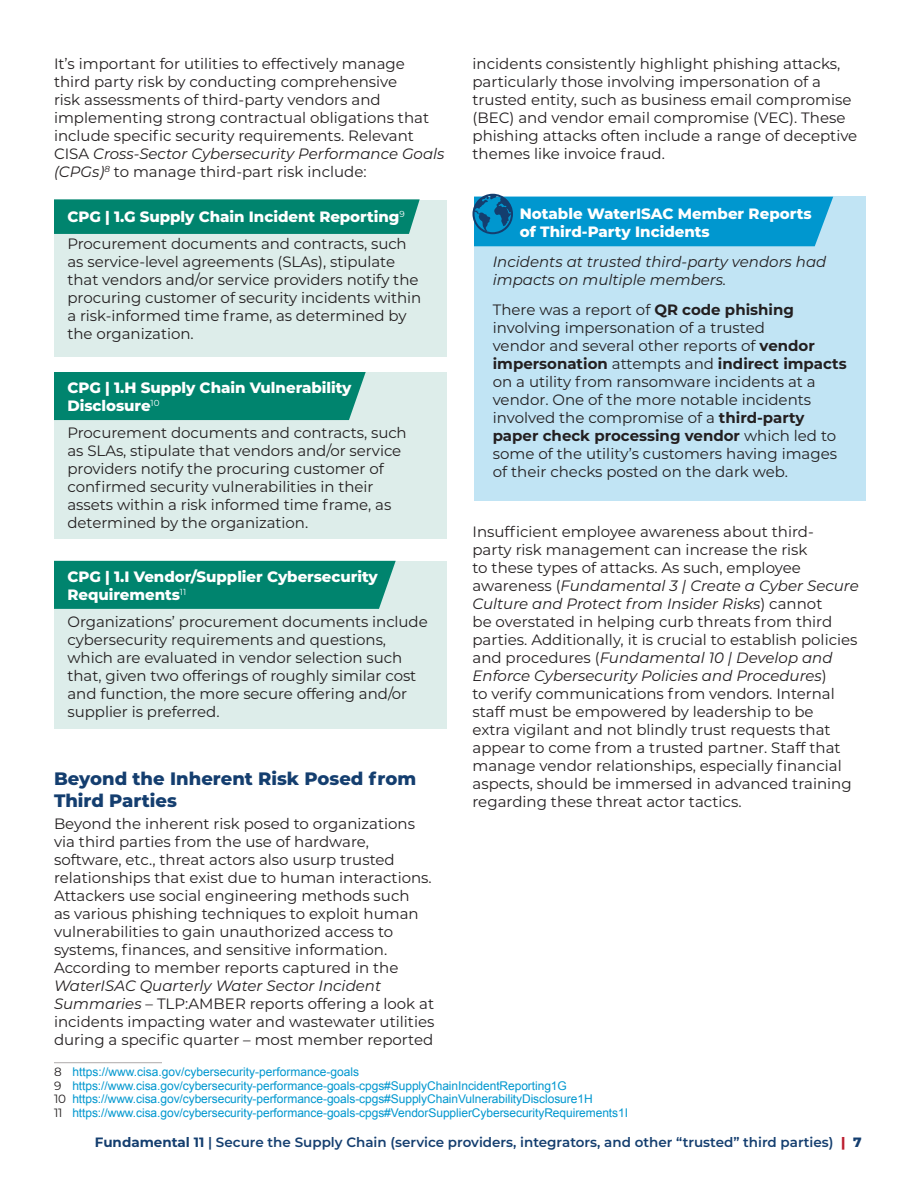
<style>
.page{position:relative;width:918px;height:1188px;background:#fff}
.page>*{position:absolute;margin:0;border:0;box-sizing:border-box;transform-origin:0 0}
.Subhead_Blue{font:800 18px/21.6px "Montserrat";color:#143e6f}
.Body_Text{font:15px/18px "Montserrat";color:#231f20}
.Body_Text-2{font:800 15px/18px "Montserrat";letter-spacing:-.005em;color:#fff}
.t1{font:italic 15px/18px "Montserrat";color:#231f20}
.t2{font:600 13.5px "Montserrat";color:#143e6f}
.Footnote_text{font:12px "Arial";letter-spacing:-.005em;color:#0097cf}
.s1{font-style:italic}
.s2{font-weight:700}
.s3{font-family:"Montserrat";color:#231f20}
.s4{font-weight:800;color:#bc1f30}
.s5{font-weight:800}
</style>
<div class="page">
<div style="left:474px;top:197px;width:392px;height:304px;background:#c1e4f4"></div>
<svg style="left:473px;top:194px;width:360px;height:52px"></svg>
<div style="left:54px;top:562px;width:393px;height:167px;background:#ddedea"></div>
<div style="left:54px;top:561px;width:342px;height:48px;background:#00846e"></div>
<div style="left:54px;top:373px;width:393px;height:166px;background:#ddedea"></div>
<div style="left:54px;top:372px;width:312px;height:48px;background:#00846e"></div>
<div style="left:54px;top:200px;width:393px;height:157px;background:#ddedea"></div>
<svg style="left:54px;top:199px;width:366px;height:35px"></svg>
<hr style="left:54px;top:1062px;width:108px;height:1px;background:#aeaaaa">
<p class="Body_Text" style="left:54px;top:54px;width:392px">It’s important for utilities to effectively manage third party risk by conducting comprehensive<br>risk assessments of third-party vendors and implementing strong contractual obligations that include specific security requirements. Relevant CISA <span class="s1">Cross-Sector Cybersecurity Performance Goals (CPGs)</span><sup>8</sup> to manage third-part risk include:</p>
<p class="Body_Text-2" style="left:68px;top:207px;width:339px">CPG | 1.G Supply Chain Incident Reporting<sup>9</sup></p>
<p class="Body_Text" style="left:68px;top:234px;width:355px">Procurement documents and contracts, such as service-level agreements (SLAs), stipulate that vendors and/or service providers notify the procuring customer of security incidents within a risk-informed time frame, as determined by the organization.</p>
<p class="Body_Text-2" style="left:68px;top:378px;width:286px">CPG | 1.H Supply Chain Vulnerability<br>Disclosure<sup>10</sup></p>
<p class="Body_Text" style="left:68px;top:423px;width:341px">Procurement documents and contracts, such as SLAs, stipulate that vendors and/or service providers notify the procuring customer of confirmed security vulnerabilities in their assets within a risk informed time frame, as determined by the organization.</p>
<p class="Body_Text-2" style="left:68px;top:567px;width:312px">CPG | 1.I Vendor/Supplier Cybersecurity<br>Requirements<sup>11</sup></p>
<p class="Body_Text" style="left:68px;top:612px;width:362px">Organizations’ procurement documents include cybersecurity requirements and questions, which are evaluated in vendor selection such that, given two offerings of roughly similar cost and function, the more secure offering and/or supplier is preferred.</p>
<p class="Body_Text" style="left:472px;top:54px;width:386px">incidents consistently highlight phishing attacks, particularly those involving impersonation of a trusted entity, such as business email compromise (BEC) and vendor email compromise (VEC). These phishing attacks often include a range of deceptive themes like invoice fraud.</p>
<p class="Body_Text-2" style="left:520px;top:203px;width:293px">Notable WaterISAC Member Reports of Third-Party Incidents</p>
<p class="t1" style="left:493px;top:252px;width:335px">Incidents at trusted third-party vendors had impacts on multiple members.</p>
<p class="Body_Text" style="left:493px;top:300px;width:355px">There was a report of <span class="s2">QR code phishing </span>involving impersonation of a trusted<br>vendor and several other reports of <span class="s2">vendor impersonation</span> attempts and <span class="s2">indirect impacts </span>on a utility from ransomware incidents at a vendor. One of the more notable incidents involved the compromise of a <span class="s2">third-party paper check processing vendor</span> which led to some of the utility’s customers having images of their checks posted on the dark web.</p>
<p class="Body_Text" style="left:472px;top:522px;width:388px">Insufficient employee awareness about third-<br>party risk management can increase the risk<br>to these types of attacks. As such, employee awareness (<span class="s1">Fundamental 3 | Create a Cyber Secure Culture and Protect from Insider Risks</span>) cannot<br>be overstated in helping curb threats from third parties. Additionally, it is crucial to establish policies and procedures (<span class="s1">Fundamental 10 | Develop and Enforce Cybersecurity Policies and Procedures</span>)<br>to verify communications from vendors. Internal staff must be empowered by leadership to be<br>extra vigilant and not blindly trust requests that appear to come from a trusted partner. Staff that manage vendor relationships, especially financial aspects, should be immersed in advanced training regarding these threat actor tactics.</p>
<p class="Subhead_Blue" style="left:54px;top:767px;width:364px">Beyond the Inherent Risk Posed from<br>Third Parties</p>
<p class="Body_Text" style="left:54px;top:815px;width:382px">Beyond the inherent risk posed to organizations via third parties from the use of hardware, software, etc., threat actors also usurp trusted relationships that exist due to human interactions.<br>Attackers use social engineering methods such<br>as various phishing techniques to exploit human vulnerabilities to gain unauthorized access to systems, finances, and sensitive information.<br>According to member reports captured in the <span class="s1">WaterISAC Quarterly Water Sector Incident Summaries</span> – TLP:AMBER reports offering a look at incidents impacting water and wastewater utilities during a specific quarter – most member reported</p>
<p class="Footnote_text" style="left:54px;top:1064px;width:307px"><span class="s3">8</span> https://www.cisa.gov/cybersecurity-performance-goals</p>
<p class="Footnote_text" style="left:54px;top:1078px;width:514px"><span class="s3">9</span> https://www.cisa.gov/cybersecurity-performance-goals-cpgs#SupplyChainIncidentReporting1G</p>
<p class="Footnote_text" style="left:54px;top:1091px;width:540px"><span class="s3">10</span> https://www.cisa.gov/cybersecurity-performance-goals-cpgs#SupplyChainVulnerabilityDisclosure1H</p>
<p class="Footnote_text" style="left:54px;top:1105px;width:576px"><span class="s3">11</span> https://www.cisa.gov/cybersecurity-performance-goals-cpgs#VendorSupplierCybersecurityRequirements1I</p>
<p class="t2" style="left:95px;top:1133px;width:768px"><span class="s2">Fundamental 11</span> | Secure the Supply Chain (service providers, integrators, and other “trusted” third parties) <span class="s4">|</span> <span class="s5">7</span></p>
</div>
